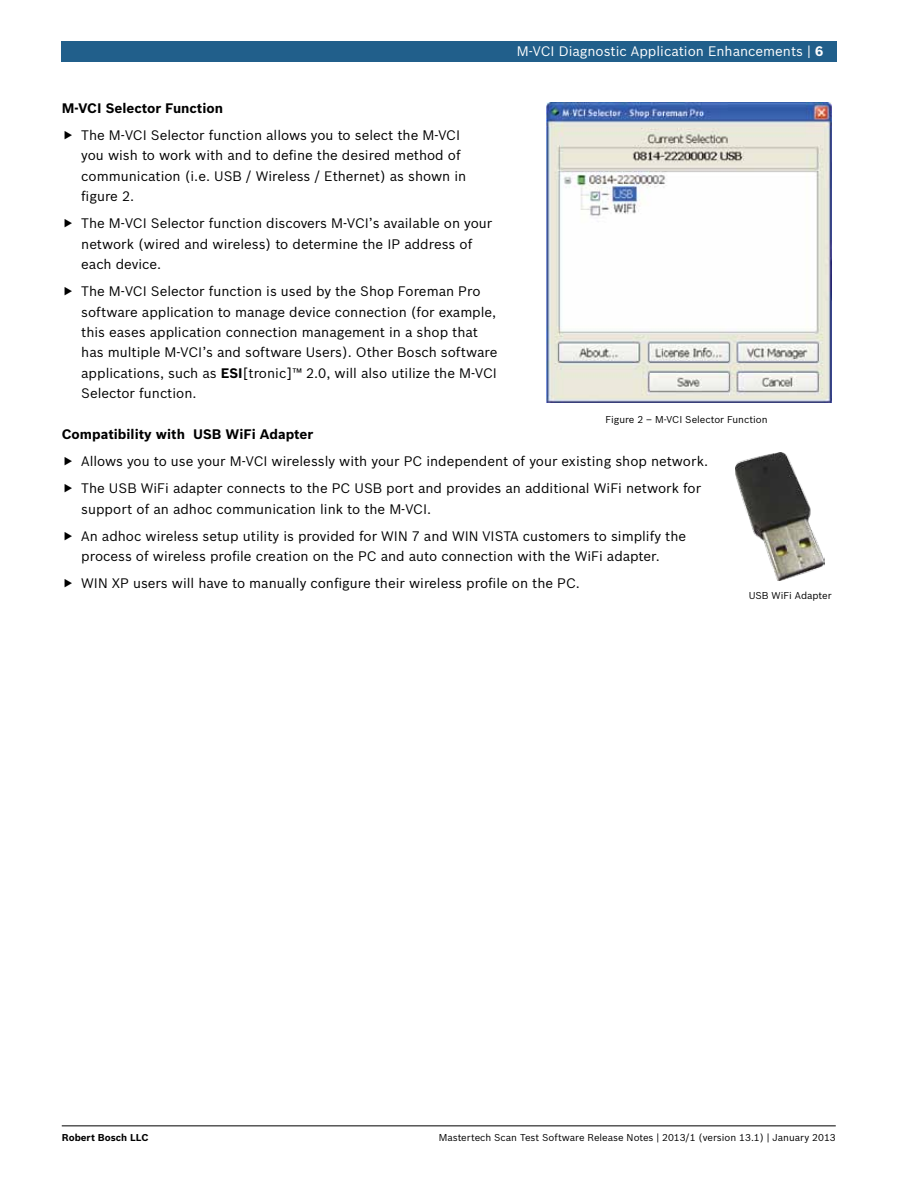
<style>
.page{position:relative;width:918px;height:1188px;background:#fff}
.page>*{position:absolute;margin:0;border:0;box-sizing:border-box;transform-origin:0 0}
.t1{font:13.5px/20.4px "Bosch Sans";color:#000}
.t2{font:700 13.5px "Bosch Sans";color:#000}
.t3{font:13.5px "Bosch Sans";color:#fff}
.t4{font:9.75px "Bosch Sans";color:#000}
.t5{font:700 9.75px "Bosch Sans";color:#000}
.s1{font-weight:700}
</style>
<div class="page">
<div style="left:62px;top:41px;width:775px;height:20px;background:#215f8b"></div>
<hr style="left:62px;top:1125px;width:774px;height:1px;background:#000">
<img style="left:546px;top:102px;width:285px;height:301px">
<img style="left:735px;top:452px;width:90px;height:128px">
<p class="t3" style="left:517px;top:43px;width:308px">M-VCI Diagnostic Application Enhancements | <span class="s1">6</span></p>
<p class="t2" style="left:62px;top:99px;width:163px">M-VCI Selector Function</p>
<p class="t1" style="left:81px;top:125px;width:387px">The M-VCI Selector function allows you to select the M-VCI you wish to work with and to define the desired method of communication (i.e. USB / Wireless / Ethernet) as shown in figure 2.</p>
<p class="t1" style="left:81px;top:213px;width:413px">The M-VCI Selector function discovers M-VCI’s available on your network (wired and wireless) to determine the IP address of each device.</p>
<p class="t1" style="left:81px;top:281px;width:418px">The M-VCI Selector function is used by the Shop Foreman Pro software application to manage device connection (for example, this eases application connection management in a shop that has multiple M-VCI’s and software Users). Other Bosch software applications, such as <span class="s1">ESI</span>[tronic]™ 2.0, will also utilize the M-VCI Selector function.</p>
<p class="t2" style="left:62px;top:426px;width:253px">Compatibility with USB WiFi Adapter</p>
<p class="t1" style="left:81px;top:447px;width:628px;line-height:27.2px">Allows you to use your M-VCI wirelessly with your PC independent of your existing shop network.<br>The USB WiFi adapter connects to the PC USB port and provides an additional WiFi network for</p>
<p class="t1" style="left:81px;top:495px;width:606px;line-height:27.2px">support of an adhoc communication link to the M-VCI.<br>An adhoc wireless setup utility is provided for WIN 7 and WIN VISTA customers to simplify the</p>
<p class="t1" style="left:81px;top:543px;width:580px;line-height:27.2px">process of wireless profile creation on the PC and auto connection with the WiFi adapter.<br>WIN XP users will have to manually configure their wireless profile on the PC.</p>
<p class="t4" style="left:605px;top:414px;width:164px">Figure 2 – M-VCI Selector Function</p>
<p class="t4" style="left:749px;top:590px;width:84px">USB WiFi Adapter</p>
<p class="t5" style="left:62px;top:1131px;width:88px">Robert Bosch LLC</p>
<p class="t4" style="left:439px;top:1131px;width:398px">Mastertech Scan Test Software Release Notes | 2013/1 (version 13.1) | January 2013</p>
</div>
